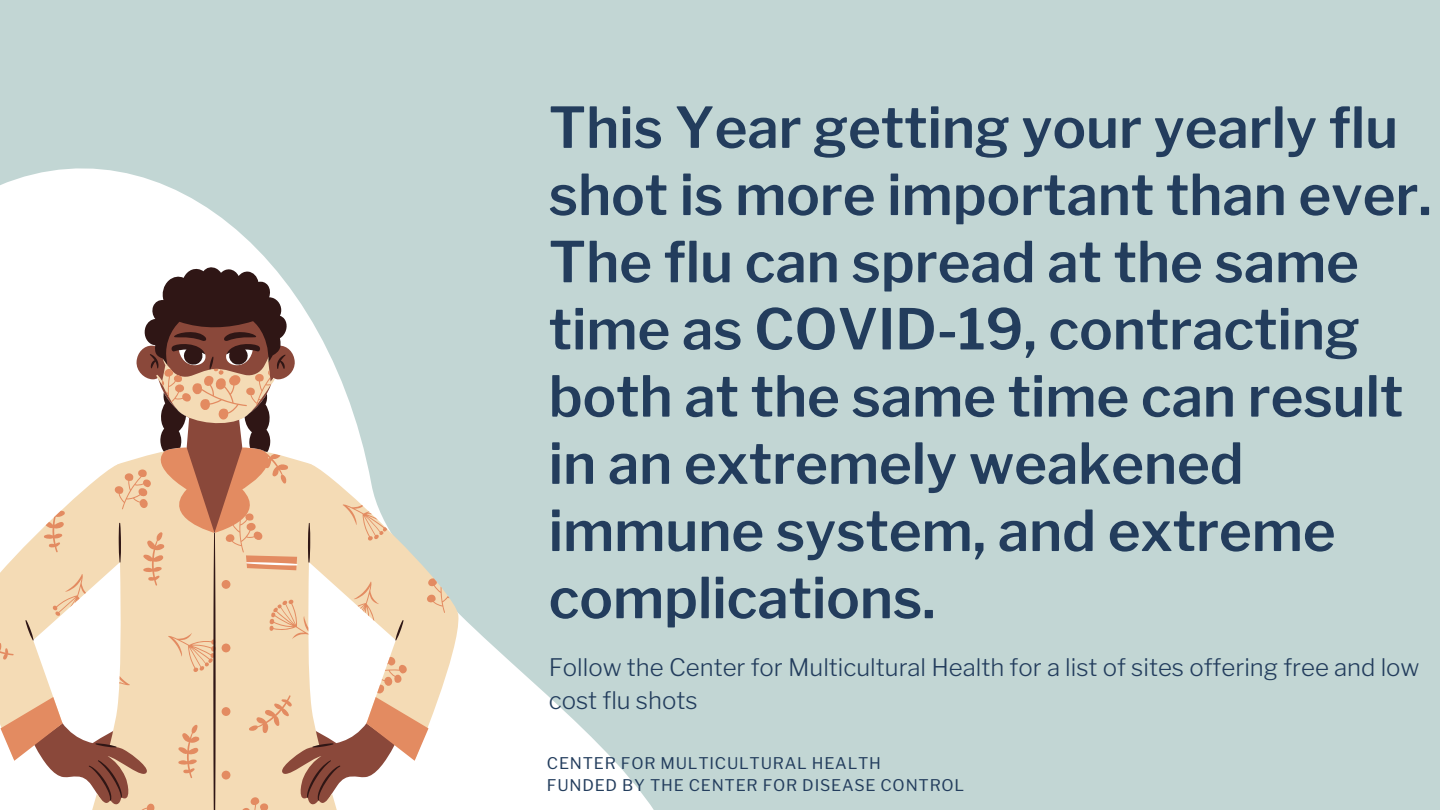
<style>
.page{position:relative;width:1440px;height:810px;background:#c2d6d4}
.page>*{position:absolute;margin:0;border:0;box-sizing:border-box;transform-origin:0 0}
.t1{font:600 56px/67.2px "Libre Franklin";color:#233d5d}
.t2{font:300 24px/33.4px "Libre Franklin";color:#233d5d}
.t3{font:16px "Libre Franklin";letter-spacing:.05em;color:#233d5d}
</style>
<div class="page">
<svg style="left:0;top:168px;width:654px;height:642px"></svg>
<svg style="left:0;top:355px;width:458px;height:455px"></svg>
<svg style="left:0;top:368px;width:450px;height:442px"></svg>
<svg style="left:25px;top:267px;width:379px;height:543px;background:#dfcbb8"></svg>
<p class="t1" style="left:549px;top:94px;width:885px">This Year getting your yearly flu shot is more important than ever.<br>The flu can spread at the same time as COVID-19, contracting both at the same time can result in an extremely weakened immune system, and extreme complications.</p>
<p class="t2" style="left:549px;top:651px;width:872px">Follow the Center for Multicultural Health for a list of sites offering free and low cost flu shots</p>
<p class="t3" style="left:547px;top:754px;width:336px">CENTER FOR MULTICULTURAL HEALTH</p>
<p class="t3" style="left:547px;top:776px;width:419px">FUNDED BY THE CENTER FOR DISEASE CONTROL</p>
</div>
